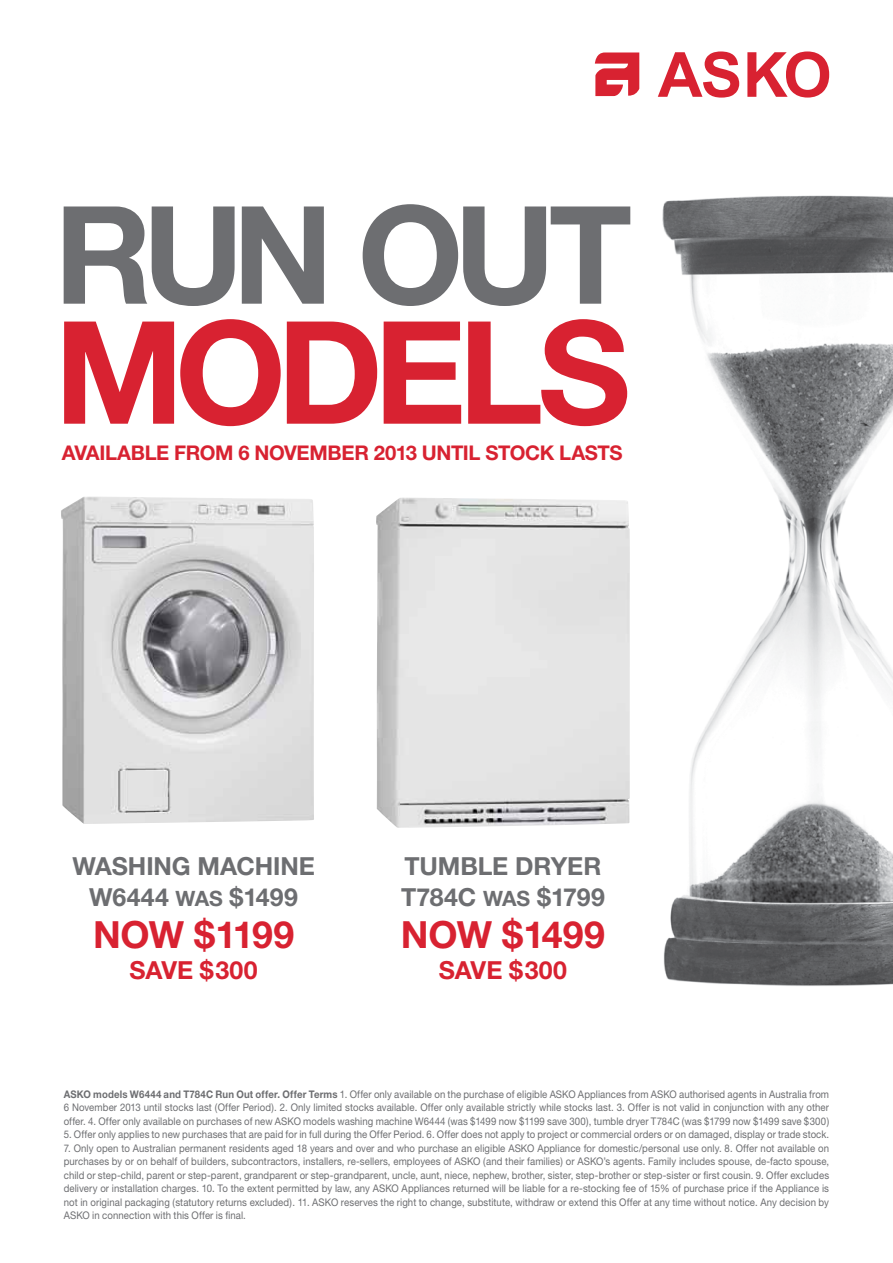
<style>
.page{position:relative;width:893px;height:1263px;background:#fff}
.page>*{position:absolute;margin:0;border:0;box-sizing:border-box;transform-origin:0 0}
.t1{font:700 142.95px "Helvetica Neue";color:#d82231}
.t2{font:700 136.05px "Helvetica Neue";color:#6d6e71}
.t3{font:700 37.5px "Helvetica Neue";letter-spacing:-.025em;color:#d82231}
.t4{font:700 24.9px/31px "Helvetica Neue";color:#6d6e71;text-align:center}
.t5{font:700 24.9px "Helvetica Neue";letter-spacing:.015em;color:#d82231}
.t6{font:700 20.25px "Helvetica Neue";letter-spacing:-.02em;color:#d82231}
.t7{font:10.5px/13.5px "Helvetica Neue";letter-spacing:.01em;color:#6d6e71;text-align:justify;scale:.92 1}
.s1{font-size:21.15px}
.s2{font-weight:700}
</style>
<div class="page">
<img style="left:662px;top:195px;width:231px;height:791px">
<svg style="left:595px;top:52px;width:44px;height:44px"></svg>
<svg style="left:658px;top:51px;width:171px;height:47px"></svg>
<img style="left:376px;top:497px;width:254px;height:331px">
<img style="left:61px;top:496px;width:253px;height:328px">
<h2 class="t2" style="left:54px;top:171px;width:394px">RUN OUT</h2>
<h1 class="t1" style="left:54px;top:284px;width:578px">MODELS</h1>
<h3 class="t6" style="left:62px;top:441px;width:562px">AVAILABLE FRO M 6 NOVEMBER 2013 UNTIL STOCK LASTS</h3>
<h3 class="t4" style="left:72px;top:850px;width:244px">WASHING MACHINE<br>W6444 <span class="s1">WAS</span> $1499</h3>
<h3 class="t3" style="left:93px;top:912px;width:203px">NOW $1199</h3>
<h3 class="t5" style="left:129px;top:955px;width:130px">SAVE $300</h3>
<h3 class="t4" style="left:401px;top:850px;width:205px;text-align:left">TUMBLE DRYER<br>T784C <span class="s1">WAS</span> $1799</h3>
<h3 class="t3" style="left:401px;top:912px;width:206px">NOW $1499</h3>
<h3 class="t5" style="left:439px;top:955px;width:130px">SAVE $300</h3>
<p class="t7" style="left:64px;top:1087px;width:833px"><span class="s2">ASKO MODELS W6444 AND T784C RUN OUT OFFER. OFFER TERMS</span> 1. Offer only available on the purchase of eligible ASKO Appliances from ASKO authorised agents in Australia from 6 November 2013 until stocks last (Offer Period). 2. Only limited stocks available. Offer only available strictly while stocks last. 3. Offer is not valid in conjunction with any other offer. 4. Offer only available on purchases of new ASKO models washing machine W6444 (was $1499 now $1199 save 300), tumble dryer T784C (was $1799 now $1499 save $300)</p>
<p class="t7" style="left:64px;top:1127px;width:833px">5. Offer only applies to new purchases that are paid for in full during the Offer Period. 6. Offer does not apply to project or commercial orders or on damaged, display or trade stock.</p>
<p class="t7" style="left:64px;top:1141px;width:833px">7. Only open to Australian permanent residents aged 18 years and over and who purchase an eligible ASKO Appliance for domestic/personal use only. 8. Offer not available on purchases by or on behalf of builders, subcontractors, installers, re-sellers, employees of ASKO (and their families) or ASKO’s agents. Family includes spouse, de-facto spouse, child or step-child, parent or step-parent, grandparent or step-grandparent, uncle, aunt, niece, nephew, brother, sister, step-brother or step-sister or first cousin. 9. Offer excludes delivery or installation charges. 10. To the extent permitted by law, any ASKO Appliances returned will be liable for a re-stocking fee of 15% of purchase price if the Appliance is not in original packaging (statutory returns excluded). 11. ASKO reserves the right to change, substitute, withdraw or extend this Offer at any time without notice. Any decision by ASKO in connection with this Offer is final.</p>
</div>
